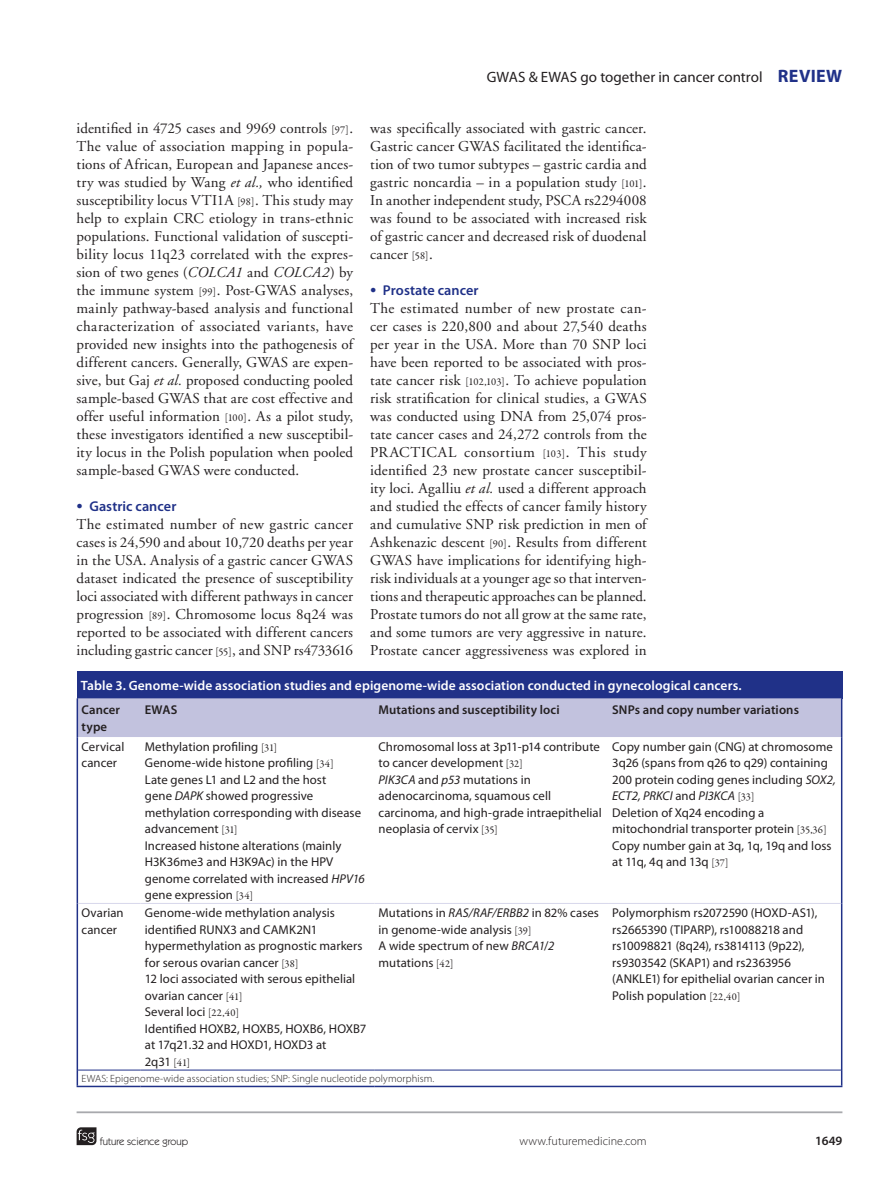
<style>
.page{position:relative;width:885px;height:1191px;background:#fff}
.page>*{position:absolute;margin:0;border:0;box-sizing:border-box;transform-origin:0 0}
.bodyfirst{font:15px/18px "Adobe Garamond";letter-spacing:.005em;color:#231f20;text-align:justify}
.t1{font:15px "Myriad Pro";color:#231f20}
.t2{font:600 14.25px "Myriad Pro";letter-spacing:.005em;color:#203188}
.box_tabletitle{font:600 13.5px "Myriad Pro";letter-spacing:.005em;color:#fff}
.box_tablebody{font:12.75px/16.5px "Myriad Pro";letter-spacing:.005em;color:#231f20}
.box_tablecolhead{font:600 12.75px/16.5px "Myriad Pro";letter-spacing:.005em;color:#231f20}
.t3{font:300 12px "Myriad Pro";letter-spacing:.005em;color:#231f20}
.box_tablefootnote{font:300 10.5px "Myriad Pro";letter-spacing:.01em;color:#231f20}
.t4{font:10.5px "Itc Kabel";color:#231f20}
.s1{font-weight:700;font-size:18px;color:#203188}
.s2{font-family:"Garamond Premr Pro";font-size:10.5px}
.s3{font-style:italic}
.s4{font-family:"Arial";font-weight:400;font-size:10.5px}
</style>
<div class="page">
<svg style="left:77px;top:1127px;width:19px;height:18px"></svg>
<hr style="left:77px;top:1111px;width:765px;height:2px;background:#a8a9ad">
<div style="left:77px;top:671px;width:765px;height:27px;background:#203188"></div>
<div style="left:78px;top:698px;width:762px;height:39px;background:#c2c2de"></div>
<svg style="left:78px;top:737px;width:762px;height:348px"></svg>
<hr style="left:77px;top:698px;width:1px;height:39px;background:#203188">
<hr style="left:840px;top:698px;width:2px;height:39px;background:#203188">
<hr style="left:77px;top:737px;width:1px;height:166px;background:#203188">
<hr style="left:840px;top:737px;width:2px;height:166px;background:#203188">
<hr style="left:77px;top:903px;width:1px;height:167px;background:#203188">
<hr style="left:840px;top:903px;width:2px;height:167px;background:#203188">
<hr style="left:78px;top:903px;width:63px;height:1px;background:#d8d8eb">
<hr style="left:141px;top:903px;width:233px;height:1px;background:#d8d8eb">
<hr style="left:374px;top:903px;width:234px;height:1px;background:#d8d8eb">
<hr style="left:608px;top:903px;width:232px;height:1px;background:#d8d8eb">
<hr style="left:78px;top:1069px;width:63px;height:1px;background:#203188">
<hr style="left:141px;top:1069px;width:233px;height:1px;background:#203188">
<hr style="left:374px;top:1069px;width:234px;height:1px;background:#203188">
<hr style="left:608px;top:1069px;width:232px;height:1px;background:#203188">
<svg style="left:77px;top:1070px;width:1px;height:15px"></svg>
<svg style="left:840px;top:1070px;width:2px;height:15px"></svg>
<hr style="left:77px;top:1085px;width:64px;height:2px;background:#203188">
<hr style="left:141px;top:1085px;width:233px;height:2px;background:#203188">
<hr style="left:374px;top:1085px;width:234px;height:2px;background:#203188">
<hr style="left:608px;top:1085px;width:234px;height:2px;background:#203188">
<p class="t1" style="left:487px;top:67px;width:343px">GWAS &amp; EWAS go together in cancer control <span class="s1">REVIEW</span></p>
<p class="bodyfirst" style="left:77px;top:119px;width:278px">identified in 4725 cases and 9969 controls <span class="s2">[97]</span>.<br>The value of association mapping in popula&shy;tions of African, European and Japanese ances&shy;try was studied by Wang <span class="s3">et al.,</span> who identified susceptibility locus VTI1A <span class="s2">[98]</span>. This study may help to explain CRC etiology in trans-ethnic populations. Functional validation of suscepti&shy;bility locus 11q23 correlated with the expres&shy;sion of two genes (<span class="s3">COLCA1</span> and <span class="s3">COLCA2</span>) by the immune system <span class="s2">[99]</span>. Post-GWAS analyses, mainly pathway-based analysis and functional characterization of associated variants, have provided new insights into the pathogenesis of different cancers. Generally, GWAS are expen&shy;sive, but Gaj <span class="s3">et al.</span> proposed conducting pooled sample-based GWAS that are cost effective and offer useful information <span class="s2">[100]</span>. As a pilot study, these investigators identified a new susceptibil&shy;ity locus in the Polish population when pooled sample-based GWAS were conducted.</p>
<p class="t2" style="left:77px;top:497px;width:101px"><span class="s4">●</span> Gastric cancer</p>
<p class="bodyfirst" style="left:77px;top:515px;width:278px">The estimated number of new gastric cancer cases is 24,590 and about 10,720 deaths per year in the USA. Analysis of a gastric cancer GWAS dataset indicated the presence of susceptibility loci associated with different pathways in cancer progression <span class="s2">[89]</span>. Chromosome locus 8q24 was reported to be associated with different cancers including gastric cancer <span class="s2">[55]</span>, and SNP rs4733616</p>
<p class="bodyfirst" style="left:370px;top:119px;width:278px">was specifically associated with gastric cancer.<br>Gastric cancer GWAS facilitated the identifica&shy;tion of two tumor subtypes – gastric cardia and gastric noncardia – in a population study <span class="s2">[101]</span>.<br>In another independent study, PSCA rs2294008 was found to be associated with increased risk of gastric cancer and decreased risk of duodenal cancer <span class="s2">[58]</span>.</p>
<p class="t2" style="left:370px;top:281px;width:110px"><span class="s4">●</span> Prostate cancer</p>
<p class="bodyfirst" style="left:370px;top:299px;width:278px">The estimated number of new prostate can&shy;cer cases is 220,800 and about 27,540 deaths per year in the USA. More than 70 SNP loci have been reported to be associated with pros&shy;tate cancer risk <span class="s2">[102,103]</span>. To achieve population risk stratification for clinical studies, a GWAS was conducted using DNA from 25,074 pros&shy;tate cancer cases and 24,272 controls from the PRACTICAL consortium <span class="s2">[103]</span>. This study identified 23 new prostate cancer susceptibil&shy;ity loci. Agalliu <span class="s3">et al.</span> used a different approach and studied the effects of cancer family history and cumulative SNP risk prediction in men of Ashkenazic descent <span class="s2">[90]</span>. Results from different GWAS have implications for identifying high&shy;risk individuals at a younger age so that interven&shy;tions and therapeutic approaches can be planned.<br>Prostate tumors do not all grow at the same rate, and some tumors are very aggressive in nature.<br>Prostate cancer aggressiveness was explored in</p>
<p class="box_tabletitle" style="left:81px;top:676px;width:662px">Table 3. Genome-wide association studies and epigenome-wide association conducted in gynecological cancers.</p>
<p class="box_tablecolhead" style="left:82px;top:701px;width:40px">Cancer type</p>
<p class="box_tablecolhead" style="left:145px;top:701px;width:34px">EWAS</p>
<p class="box_tablecolhead" style="left:378px;top:701px;width:183px">Mutations and susceptibility loci</p>
<p class="box_tablecolhead" style="left:612px;top:701px;width:188px">SNPs and copy number variations</p>
<p class="box_tablebody" style="left:82px;top:738px;width:44px">Cervical cancer</p>
<p class="box_tablebody" style="left:145px;top:738px;width:134px">Methylation profiling <span class="s2">[31]</span></p>
<p class="box_tablebody" style="left:378px;top:738px;width:223px">Chromosomal loss at 3p11-p14 contribute to cancer development <span class="s2">[32]</span></p>
<p class="box_tablebody" style="left:378px;top:771px;width:225px"><span class="s3">PIK3CA</span> and <span class="s3">p53</span> mutations in adenocarcinoma, squamous cell carcinoma, and high-grade intraepithelial neoplasia of cervix <span class="s2">[35]</span></p>
<p class="box_tablebody" style="left:612px;top:738px;width:225px">Copy number gain (CNG) at chromosome 3q26 (spans from q26 to q29) containing 200 protein coding genes including <span class="s3">SOX2, ECT2, PRKCI</span> and <span class="s3">PI3KCA</span> <span class="s2">[33]</span></p>
<p class="box_tablebody" style="left:612px;top:804px;width:216px">Deletion of Xq24 encoding a mitochondrial transporter protein <span class="s2">[35,36]</span></p>
<p class="box_tablebody" style="left:612px;top:837px;width:221px">Copy number gain at 3q, 1q, 19q and loss at 11q, 4q and 13q <span class="s2">[37]</span></p>
<p class="box_tablebody" style="left:145px;top:754px;width:190px">Genome-wide histone profiling <span class="s2">[34]</span></p>
<p class="box_tablebody" style="left:145px;top:771px;width:218px">Late genes L1 and L2 and the host<br>gene <span class="s3">DAPK</span> showed progressive methylation corresponding with disease advancement <span class="s2">[31]</span></p>
<p class="box_tablebody" style="left:145px;top:837px;width:221px">Increased histone alterations (mainly H3K36me3 and H3K9Ac) in the HPV genome correlated with increased <span class="s3">HPV16 </span>gene expression <span class="s2">[34]</span></p>
<p class="box_tablebody" style="left:82px;top:904px;width:44px">Ovarian cancer</p>
<p class="box_tablebody" style="left:145px;top:904px;width:219px">Genome-wide methylation analysis identified RUNX3 and CAMK2N1 hypermethylation as prognostic markers for serous ovarian cancer <span class="s2">[38]<br></span>12 loci associated with serous epithelial ovarian cancer <span class="s2">[41]<br></span>Several loci <span class="s2">[22,40]</span></p>
<p class="box_tablebody" style="left:145px;top:1020px;width:223px">Identified HOXB2, HOXB5, HOXB6, HOXB7 at 17q21.32 and HOXD1, HOXD3 at<br>2q31 <span class="s2">[41]</span></p>
<p class="box_tablebody" style="left:378px;top:904px;width:222px">Mutations in <span class="s3">RAS/RAF/ERBB2</span> in 82% cases in genome-wide analysis <span class="s2">[39]<br></span>A wide spectrum of new <span class="s3">BRCA1</span>/<span class="s3">2 </span>mutations <span class="s2">[42]</span></p>
<p class="box_tablebody" style="left:612px;top:904px;width:214px">Polymorphism rs2072590 (HOXD-AS1), rs2665390 (TIPARP), rs10088218 and rs10098821 (8q24), rs3814113 (9p22), rs9303542 (SKAP1) and rs2363956 (ANKLE1) for epithelial ovarian cancer in Polish population <span class="s2">[22,40]</span></p>
<p class="box_tablefootnote" style="left:82px;top:1073px;width:354px">EWAS: Epigenome-wide association studies; SNP: Single nucleotide polymorphism.</p>
<p class="t4" style="left:100px;top:1135px;width:90px">future science group</p>
<p class="t3" style="left:519px;top:1134px;width:129px">www.futuremedicine.com</p>
<p class="box_tablecolhead" style="left:815px;top:1132px;width:29px">1649</p>
</div>
